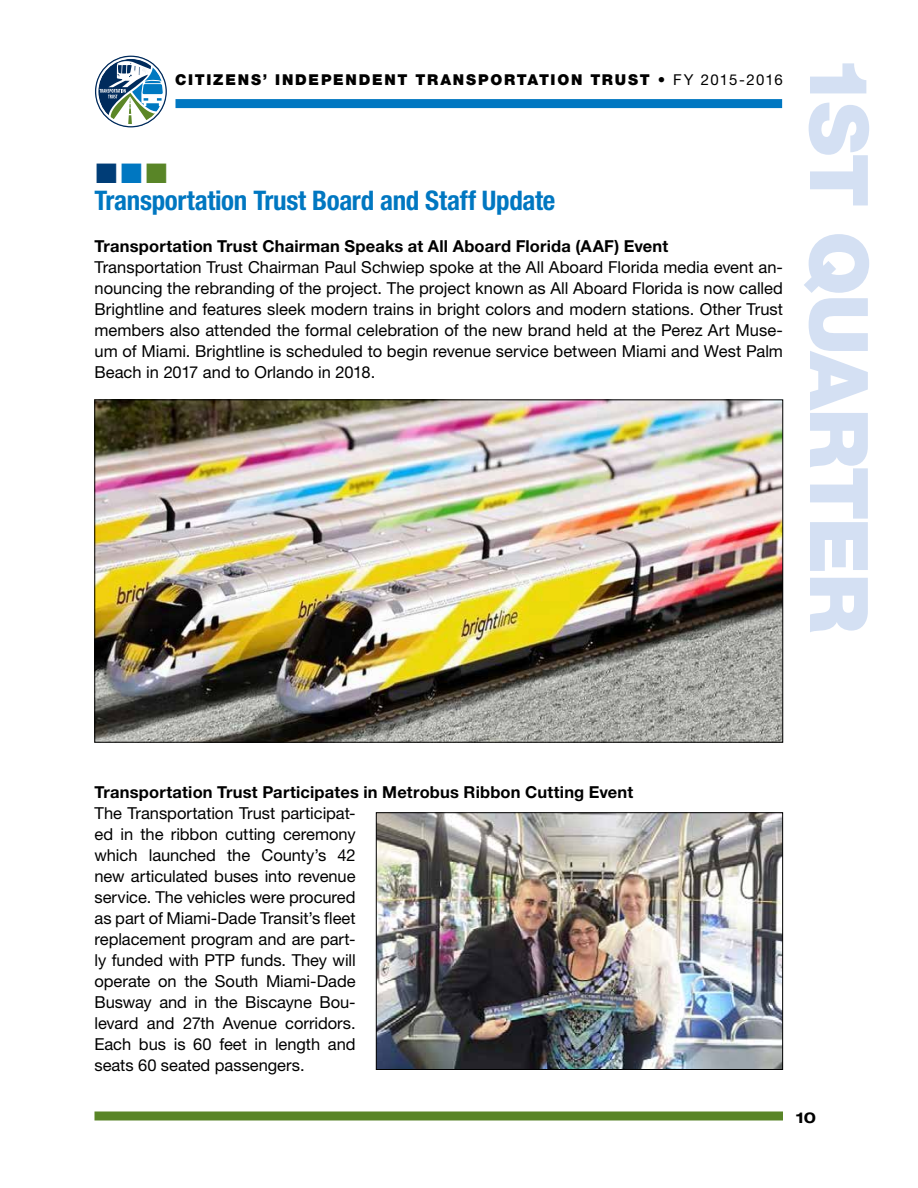
<style>
.page{position:relative;width:918px;height:1188px;background:#fff}
.page>*{position:absolute;margin:0;border:0;box-sizing:border-box;transform-origin:0 0}
.t1{font:900 81px "Helvetica Neue LT Std";letter-spacing:-.03em;color:#d4e0f3}
.t2{font:700 condensed 27px "Helvetica Neue LT Std";letter-spacing:-.015em;color:#0077c1}
.t3{font:16.5px/21px "Helvetica Neue LT Std";color:#000;text-align:justify}
.t4{font:700 16.5px "Helvetica Neue LT Std";letter-spacing:.01em;color:#000}
.t5{font:900 15px "Helvetica Neue LT Std";letter-spacing:.115em;color:#000}
.t6{font:700 expanded 15px "Helvetica Neue LT Std";color:#000}
.s1{font-weight:400}
</style>
<div class="page">
<svg style="left:95px;top:55px;width:72px;height:73px"></svg>
<div style="left:176px;top:99px;width:606px;height:9px;background:#0077c1"></div>
<div style="left:94px;top:1112px;width:689px;height:8px;background:#598527"></div>
<img style="left:96px;top:401px;width:685px;height:340px">
<img style="left:378px;top:814px;width:403px;height:254px">
<div style="left:376px;top:812px;width:407px;height:258px;border:1px solid #000"></div>
<p class="t5" style="left:175px;top:71px;width:609px">CITIZENS’ INDEPENDENT TRANSPORTATION TRUST • <span class="s1">FY 2015-2016</span></p>
<h1 class="t1" style="left:887px;top:54px;width:581px;rotate:90deg">1ST QUARTER</h1>
<h2 class="t2" style="left:94px;top:184px;width:462px">Transportation Trust Board and Staff Update</h2>
<p class="t4" style="left:94px;top:236px;width:575px">Transportation Trust Chairman Speaks at All Aboard Florida (AAF) Event</p>
<p class="t3" style="left:94px;top:256px;width:690px">Transportation Trust Chairman Paul Schwiep spoke at the All Aboard Florida media event an&shy;nouncing the rebranding of the project. The project known as All Aboard Florida is now called Brightline and features sleek modern trains in bright colors and modern stations. Other Trust members also attended the formal celebration of the new brand held at the Perez Art Muse&shy;um of Miami. Brightline is scheduled to begin revenue service between Miami and West Palm Beach in 2017 and to Orlando in 2018.</p>
<p class="t4" style="left:94px;top:782px;width:540px">Transportation Trust Participates in Metrobus Ribbon Cutting Event</p>
<p class="t3" style="left:94px;top:802px;width:263px">The Transportation Trust participat&shy;ed in the ribbon cutting ceremony which launched the County’s 42 new articulated buses into revenue service. The vehicles were procured as part of Miami-Dade Transit’s fleet replacement program and are part&shy;ly funded with PTP funds. They will operate on the South Miami-Dade Busway and in the Biscayne Bou&shy;levard and 27th Avenue corridors.<br>Each bus is 60 feet in length and seats 60 seated passengers.</p>
<p class="t6" style="left:796px;top:1108px;width:21px">10</p>
</div>
